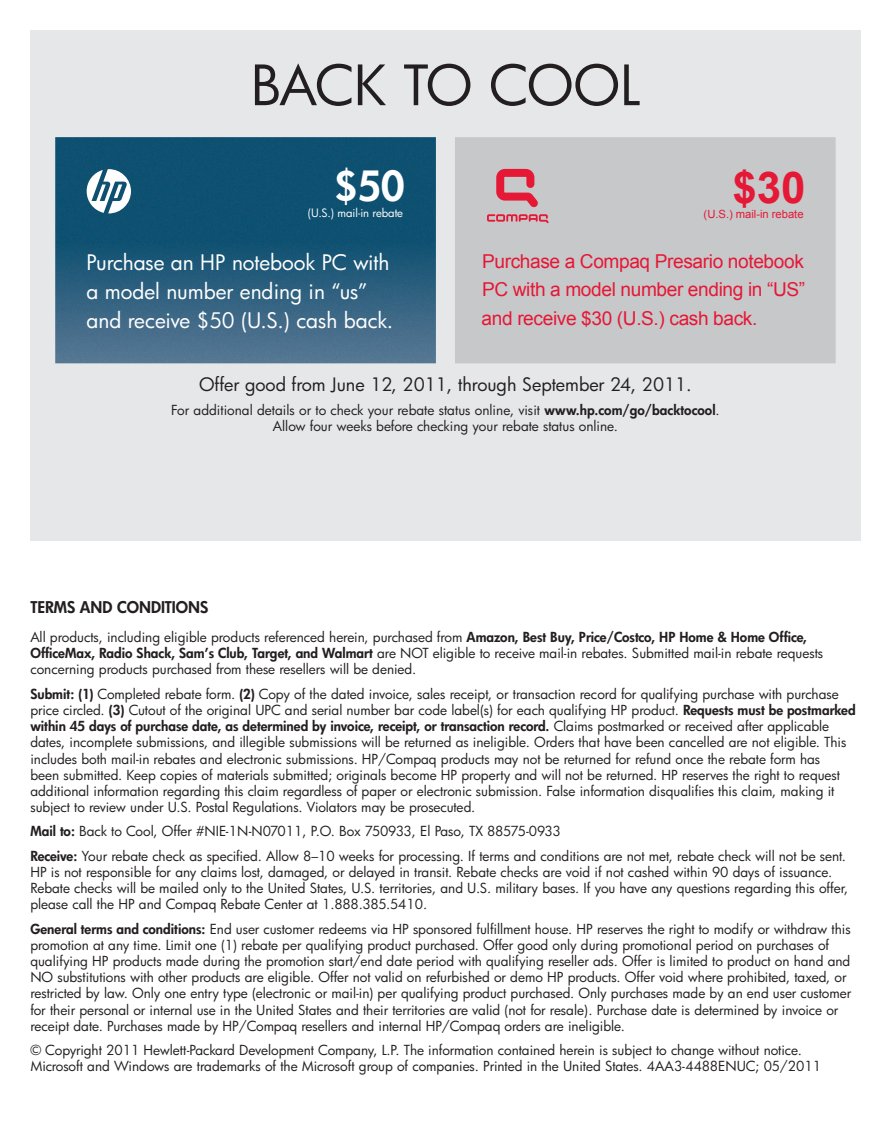
<style>
.page{position:relative;width:891px;height:1134px;background:#fff}
.page>*{position:absolute;margin:0;border:0;box-sizing:border-box;transform-origin:0 0}
.t1{font:54px "Futura";letter-spacing:-.015em;color:#231f20}
.t2{font:700 43.88px "Arial";color:#e51836}
.t3{font:800 40.5px "Futura";color:#fff}
.t4{font:20.7px/28.6px "Futura";color:#fff}
.t5{font:19.12px/28.8px "Arial";letter-spacing:-.02em;color:#e51836;text-align:justify}
.t6{font:18px "Futura";color:#231f20}
.t7{font:800 15.75px "Futura";color:#231f20}
.t8{font:13.5px/16.2px "Futura";color:#231f20}
.t9{font:11.25px "Arial";letter-spacing:-.005em;color:#e51836}
.t10{font:11.25px "Futura";letter-spacing:-.005em;color:#fff}
.s1{font-weight:800}
</style>
<div class="page">
<div style="left:30px;top:30px;width:831px;height:511px;background:#e6e7e9"></div>
<div style="left:455px;top:137px;width:381px;height:226px;background:#c7c8ca"></div>
<img style="left:55px;top:137px;width:381px;height:226px">
<svg style="left:496px;top:169px;width:42px;height:39px"></svg>
<svg style="left:487px;top:214px;width:62px;height:9px"></svg>
<svg style="left:62px;top:164px;width:69px;height:49px"></svg>
<h1 class="t1" style="left:251px;top:49px;width:391px">BACK TO COOL</h1>
<h3 class="t3" style="left:335px;top:160px;width:71px">$50</h3>
<p class="t10" style="left:308px;top:205px;width:97px">(U.S.) mail-in rebate</p>
<h2 class="t2" style="left:732px;top:159px;width:75px">$30</h2>
<p class="t9" style="left:704px;top:207px;width:101px">(U.S.) mail-in rebate</p>
<h3 class="t4" style="left:87px;top:248px;width:308px">Purchase an HP notebook PC with a model number ending in “us” and receive $50 (U.S.) cash back.</h3>
<h3 class="t5" style="left:482px;top:247px;width:325px">Purchase a Compaq Presario notebook PC with a model number ending in “US” and receive $30 (U.S.) cash back.</h3>
<h3 class="t6" style="left:199px;top:372px;width:494px">Offer good from June 12, 2011, through September 24, 2011.</h3>
<p class="t8" style="left:171px;top:402px;width:550px;text-align:center">For additional details or to check your rebate status online, visit <span class="s1">www.hp.com/go/backtocool</span>.<br>Allow four weeks before checking your rebate status online.</p>
<p class="t7" style="left:30px;top:597px;width:180px">TERMS AND CONDITIONS</p>
<p class="t8" style="left:30px;top:629px;width:794px">All products, including eligible products referenced herein, purchased from <span class="s1">Amazon, Best Buy, Price/Costco, HP Home &amp; Home Office,<br>OfficeMax, Radio Shack, Sam’s Club, Target, and Walmart</span> are NOT eligible to receive mail-in rebates. Submitted mail-in rebate requests concerning products purchased from these resellers will be denied.</p>
<p class="t8" style="left:30px;top:685px;width:827px"><span class="s1">Submit: (1)</span> Completed rebate form. <span class="s1">(2)</span> Copy of the dated invoice, sales receipt, or transaction record for qualifying purchase with purchase price circled. <span class="s1">(3)</span> Cutout of the original UPC and serial number bar code label(s) for each qualifying HP product. <span class="s1">Requests must be postmarked within 45 days of purchase date, as determined by invoice, receipt, or transaction record.</span> Claims postmarked or received after applicable dates, incomplete submissions, and illegible submissions will be returned as ineligible. Orders that have been cancelled are not eligible. This includes both mail-in rebates and electronic submissions. HP/Compaq products may not be returned for refund once the rebate form has<br>been submitted. Keep copies of materials submitted; originals become HP property and will not be returned. HP reserves the right to request additional information regarding this claim regardless of paper or electronic submission. False information disqualifies this claim, making it subject to review under U.S. Postal Regulations. Violators may be prosecuted.</p>
<p class="t8" style="left:30px;top:819px;width:817px;line-height:24.3px"><span class="s1">Mail to:</span> Back to Cool, Offer #NIE-1N-N07011, P.O. Box 750933, El Paso, TX 88575-0933<br><span class="s1">Receive:</span> Your rebate check as specified. Allow 8–10 weeks for processing. If terms and conditions are not met, rebate check will not be sent.</p>
<p class="t8" style="left:30px;top:864px;width:819px">HP is not responsible for any claims lost, damaged, or delayed in transit. Rebate checks are void if not cashed within 90 days of issuance.<br>Rebate checks will be mailed only to the United States, U.S. territories, and U.S. military bases. If you have any questions regarding this offer, please call the HP and Compaq Rebate Center at 1.888.385.5410.</p>
<p class="t8" style="left:30px;top:920px;width:822px"><span class="s1">General terms and conditions:</span> End user customer redeems via HP sponsored fulfillment house. HP reserves the right to modify or withdraw this promotion at any time. Limit one (1) rebate per qualifying product purchased. Offer good only during promotional period on purchases of qualifying HP products made during the promotion start/end date period with qualifying reseller ads. Offer is limited to product on hand and NO substitutions with other products are eligible. Offer not valid on refurbished or demo HP products. Offer void where prohibited, taxed, or restricted by law. Only one entry type (electronic or mail-in) per qualifying product purchased. Only purchases made by an end user customer for their personal or internal use in the United States and their territories are valid (not for resale). Purchase date is determined by invoice or receipt date. Purchases made by HP/Compaq resellers and internal HP/Compaq orders are ineligible.</p>
<p class="t8" style="left:30px;top:1042px;width:792px">© Copyright 2011 Hewlett-Packard Development Company, L.P. The information contained herein is subject to change without notice.<br>Microsoft and Windows are trademarks of the Microsoft group of companies. Printed in the United States. 4AA3-4488ENUC; 05/2011</p>
</div>
